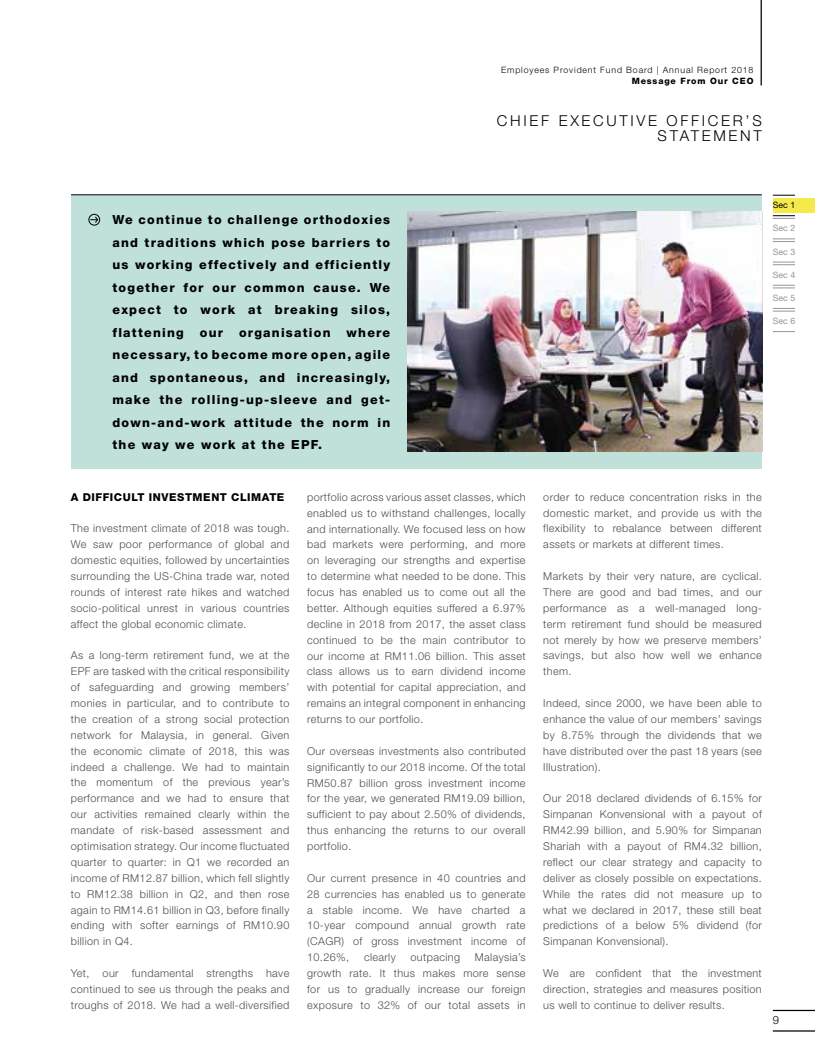
<style>
.page{position:relative;width:815px;height:1063px;background:#fff}
.page>*{position:absolute;margin:0;border:0;box-sizing:border-box;transform-origin:0 0}
.t1{font:300 15px/15px "Helvetica Neue LT Std";letter-spacing:.18em;color:#000;text-align:right}
.t2{font:800 12.5px/22.5px "Helvetica Neue LT Std";letter-spacing:.1em;color:#000;text-align:justify}
.t3{font:300 11.25px "Helvetica Neue LT Std";color:#000}
.t4{font:300 10.88px/15.9px "Helvetica Neue LT Std";letter-spacing:.035em;color:#4d4d4f;text-align:justify}
.t5{font:800 10.88px "Helvetica Neue LT Std";letter-spacing:.055em;color:#000}
.t6{font:300 8.75px "Helvetica Neue LT Std";letter-spacing:.1em;color:#000}
.t7{font:8.75px "Helvetica Neue LT Std";color:#939598}
.t8{font:800 8.75px "Helvetica Neue LT Std";letter-spacing:.1em;color:#000}
.t9{font:8.75px "Helvetica Neue LT Std";color:#000}
</style>
<div class="page">
<div style="left:773px;top:198px;width:42px;height:15px;background:#f6ea4b"></div>
<hr style="left:773px;top:1030px;width:42px;height:2px;background:#000">
<hr style="left:773px;top:1010px;width:42px;height:1px;background:#000">
<svg style="left:773px;top:195px;width:22px;height:1px"></svg>
<svg style="left:773px;top:215px;width:22px;height:4px"></svg>
<svg style="left:773px;top:239px;width:22px;height:3px"></svg>
<svg style="left:773px;top:262px;width:22px;height:3px"></svg>
<svg style="left:773px;top:285px;width:22px;height:4px"></svg>
<svg style="left:773px;top:331px;width:22px;height:1px"></svg>
<svg style="left:773px;top:308px;width:22px;height:4px"></svg>
<hr style="left:761px;top:0;width:1px;height:85px;background:#000">
<div style="left:71px;top:195px;width:691px;height:273px;background:#bfe1d9"></div>
<hr style="left:71px;top:194px;width:691px;height:1px;background:#000">
<img style="left:408px;top:212px;width:354px;height:240px">
<div style="left:89px;top:214px;width:11px;height:11px;border:1px solid #000;border-radius:50%"></div>
<svg style="left:91px;top:216px;width:7px;height:7px"></svg>
<p class="t6" style="left:501px;top:64px;width:254px">Employees Provident Fund Board | Annual Report 2018</p>
<p class="t8" style="left:632px;top:76px;width:123px">Message From Our CEO</p>
<h1 class="t1" style="left:497px;top:113px;width:266px">CHIEF EXECUTIVE OFFICER’S<br>STATEMENT</h1>
<p class="t2" style="left:112px;top:208px;width:279px">We continue to challenge orthodoxies and traditions which pose barriers to us working effectively and efficiently together for our common cause. We expect to work at breaking silos, flattening</p>
<p class="t2" style="left:112px;top:321px;width:279px;text-indent:234px">where necessary, to become more open, agile and spontaneous, and increasingly, make the rolling-up-sleeve and get&shy;down-and-work attitude the norm in the way we work at the EPF.</p>
<p class="t2" style="left:200px;top:321px;width:25px">our</p>
<p class="t2" style="left:239px;top:321px;width:93px">organisation</p>
<p class="t5" style="left:71px;top:490px;width:215px">A DIFFICULT INVESTMENT CLIMATE</p>
<p class="t4" style="left:71px;top:520px;width:220px">The investment climate of 2018 was tough.<br>We saw poor performance of global and domestic equities, followed by uncertainties surrounding the US-China trade war, noted rounds of interest rate hikes and watched socio-political unrest in various countries affect the global economic climate.</p>
<p class="t4" style="left:71px;top:647px;width:220px">As a long-term retirement fund, we at the EPF are tasked with the critical responsibility of safeguarding and growing members’ monies in particular, and to contribute to the creation of a strong social protection network for Malaysia, in general. Given the economic climate of 2018, this was indeed a challenge. We had to maintain the momentum of the previous year’s performance and we had to ensure that our activities remained clearly within the mandate of risk-based assessment and optimisation strategy. Our income fluctuated quarter to quarter: in Q1 we recorded an income of RM12.87 billion, which fell slightly to RM12.38 billion in Q2, and then rose again to RM14.61 billion in Q3, before finally ending with softer earnings of RM10.90 billion in Q4.</p>
<p class="t4" style="left:71px;top:965px;width:220px">Yet, our fundamental strengths have continued to see us through the peaks and troughs of 2018. We had a well-diversified</p>
<p class="t4" style="left:307px;top:489px;width:220px">portfolio across various asset classes, which enabled us to withstand challenges, locally and internationally. We focused less on how bad markets were performing, and more on leveraging our strengths and expertise to determine what needed to be done. This focus has enabled us to come out all the better. Although equities suffered a 6.97% decline in 2018 from 2017, the asset class continued to be the main contributor to our income at RM11.06 billion. This asset class allows us to earn dividend income with potential for capital appreciation, and remains an integral component in enhancing returns to our portfolio.</p>
<p class="t4" style="left:307px;top:743px;width:220px">Our overseas investments also contributed significantly to our 2018 income. Of the total RM50.87 billion gross investment income for the year, we generated RM19.09 billion, sufficient to pay about 2.50% of dividends, thus enhancing the returns to our overall portfolio.</p>
<p class="t4" style="left:307px;top:870px;width:220px">Our current presence in 40 countries and 28 currencies has enabled us to generate a stable income. We have charted a 10-year compound annual growth rate (CAGR) of gross investment income of 10.26%,</p>
<p class="t4" style="left:307px;top:949px;width:220px;text-indent:168px">Malaysia’s growth rate. It thus makes more sense for us to gradually increase our foreign exposure to 32% of our total assets in</p>
<p class="t4" style="left:364px;top:949px;width:33px">clearly</p>
<p class="t4" style="left:410px;top:949px;width:51px">outpacing</p>
<p class="t9" style="left:773px;top:200px;width:24px">Sec 1</p>
<p class="t7" style="left:773px;top:223px;width:24px">Sec 2</p>
<p class="t7" style="left:773px;top:246px;width:24px">Sec 3</p>
<p class="t7" style="left:773px;top:269px;width:24px">Sec 4</p>
<p class="t7" style="left:773px;top:293px;width:24px">Sec 5</p>
<p class="t7" style="left:773px;top:316px;width:24px">Sec 6</p>
<p class="t4" style="left:543px;top:489px;width:220px">order to reduce concentration risks in the domestic market, and provide us with the flexibility to rebalance between different assets or markets at different times.</p>
<p class="t4" style="left:543px;top:568px;width:220px">Markets by their very nature, are cyclical.<br>There are good and bad times, and our performance as a well-managed long&shy;term retirement fund should be measured not merely by how we preserve members’ savings, but also how well we enhance them.</p>
<p class="t4" style="left:543px;top:695px;width:220px">Indeed, since 2000, we have been able to enhance the value of our members’ savings by 8.75% through the dividends that we have distributed over the past 18 years (see Illustration).</p>
<p class="t4" style="left:543px;top:790px;width:220px">Our 2018 declared dividends of 6.15% for Simpanan Konvensional with a payout of RM42.99 billion, and 5.90% for Simpanan Shariah with a payout of RM4.32 billion, reflect our clear strategy and capacity to deliver as closely possible on expectations.<br>While the rates did not measure up to what we declared in 2017, these still beat predictions of a below 5% dividend (for Simpanan Konvensional).</p>
<p class="t4" style="left:543px;top:965px;width:220px">We are confident that the investment direction, strategies and measures position us well to continue to deliver results.</p>
<p class="t3" style="left:773px;top:1014px;width:8px">9</p>
</div>
